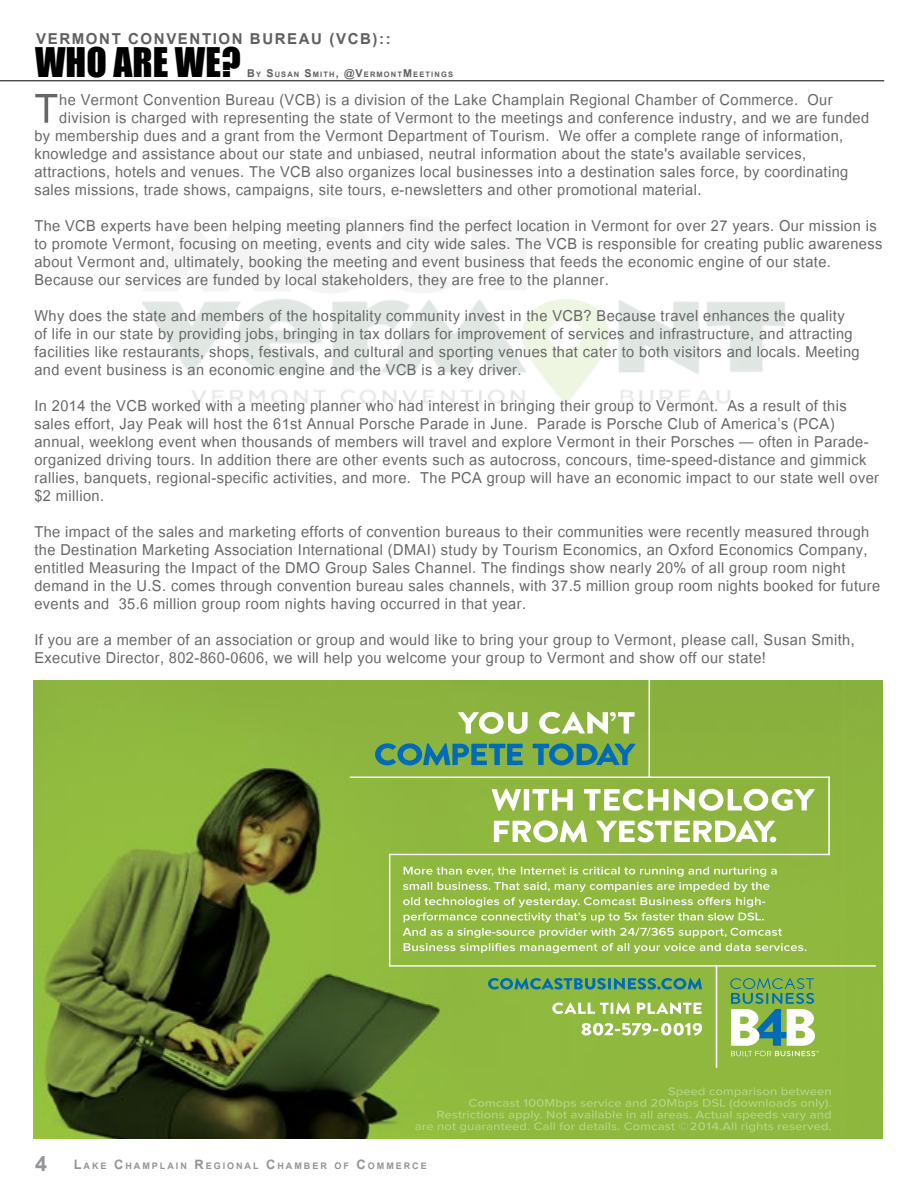
<style>
.page{position:relative;width:918px;height:1188px;background:#fff}
.page>*{position:absolute;margin:0;border:0;box-sizing:border-box;transform-origin:0 0}
.t1{font:56.1px "Utsaah";color:#656669}
.t2{font:37.5px "Impact";color:#000}
.t3{font:21px/18px "Utsaah";letter-spacing:.02em;color:#656669}
.t4{font:700 21px "Utsaah";letter-spacing:.075em;color:#5f6062}
.t5{font:700 12.6px "Utsaah";color:#939598}
.t6{font:700 10.5px "Utsaah";color:#5f6062}
.s1{font-style:inherit}
.s2{font-size:15px}
.s3{font-size:30px}
.s4{font-size:18px}
</style>
<div class="page">
<hr style="left:0;top:81px;width:884px;height:1px;background:#000">
<img style="left:142px;top:219px;width:643px;height:185px">
<div style="left:844px;top:681px;width:39px;height:457px;background:#8eb73e"></div>
<img style="left:33px;top:681px;width:811px;height:457px">
<svg style="left:403px;top:867px;width:404px;height:86px"></svg>
<svg style="left:494px;top:820px;width:282px;height:22px"></svg>
<svg style="left:492px;top:789px;width:323px;height:22px"></svg>
<svg style="left:375px;top:743px;width:261px;height:22px"></svg>
<svg style="left:458px;top:712px;width:177px;height:22px"></svg>
<hr style="left:649px;top:681px;width:1px;height:96px;background:#fff">
<hr style="left:828px;top:777px;width:2px;height:78px;background:#fff">
<hr style="left:389px;top:854px;width:1px;height:112px;background:#fff">
<hr style="left:389px;top:854px;width:441px;height:1px;background:#fff">
<hr style="left:350px;top:777px;width:480px;height:1px;background:#fff">
<svg style="left:415px;top:1087px;width:416px;height:45px"></svg>
<hr style="left:389px;top:965px;width:487px;height:2px;background:#fff">
<svg style="left:581px;top:1023px;width:121px;height:13px"></svg>
<svg style="left:552px;top:1002px;width:150px;height:12px"></svg>
<svg style="left:488px;top:978px;width:214px;height:12px"></svg>
<svg style="left:730px;top:978px;width:89px;height:78px"></svg>
<hr style="left:716px;top:965px;width:1px;height:103px;background:#fff">
<p class="t4" style="left:36px;top:27px;width:356px">VERMONT CONVENTION BUREAU (VCB)<span class="s1">::</span></p>
<h2 class="t2" style="left:35px;top:33px;width:207px">WHO ARE WE?</h2>
<p class="t6" style="left:247px;top:69px;width:124px"><span class="s2">B</span>y <span class="s2">S</span>usan <span class="s2">S</span>mith<span class="s2">, @V</span>ermont</p>
<p class="t6" style="left:403px;top:69px;width:17px"><span class="s2">M</span>eeting</p>
<p class="t6" style="left:448px;top:69px;width:7px">s</p>
<h1 class="t1" style="left:34px;top:78px;width:25px">T</h1>
<p class="t3" style="left:59px;top:91px;width:775px">he Vermont Convention Bureau (VCB) is a division of the Lake Champlain Regional Chamber of Commerce. Our</p>
<p class="t3" style="left:59px;top:109px;width:811px">division is charged with representing the state of Vermont to the meetings and conference industry, and we are funded</p>
<p class="t3" style="left:34px;top:127px;width:810px">by membership dues and a grant from the Vermont Department of Tourism. We offer a complete range of information,</p>
<p class="t3" style="left:34px;top:145px;width:773px">knowledge and assistance about our state and unbiased, neutral information about the state's available services,</p>
<p class="t3" style="left:34px;top:163px;width:815px">attractions, hotels and venues. The VCB also organizes local businesses into a destination sales force, by coordinating</p>
<p class="t3" style="left:34px;top:181px;width:669px">sales missions, trade shows, campaigns, site tours, e-newsletters and other promotional material.</p>
<p class="t3" style="left:34px;top:217px;width:849px">The VCB experts have been helping meeting planners find the perfect location in Vermont for over 27 years. Our mission is to promote Vermont, focusing on meeting, events and city wide sales. The VCB is responsible for creating public awareness about Vermont and, ultimately, booking the meeting and event business that feeds the economic engine of our state.<br>Because our services are funded by local stakeholders, they are free to the planner.</p>
<p class="t3" style="left:34px;top:307px;width:827px">Why does the state and members of the hospitality community invest in the VCB? Because travel enhances the quality of life in our state by providing jobs, bringing in tax dollars for improvement of services and infrastructure, and attracting facilities like restaurants, shops, festivals, and cultural and sporting venues that cater to both visitors and locals. Meeting and event business is an economic engine and the VCB is a key driver.</p>
<p class="t3" style="left:34px;top:397px;width:846px">In 2014 the VCB worked with a meeting planner who had interest in bringing their group to Vermont. As a result of this sales effort, Jay Peak will host the 61st Annual Porsche Parade in June. Parade is Porsche Club of America’s (PCA) annual, weeklong event when thousands of members will travel and explore Vermont in their Porsches — often in Parade&shy;organized driving tours. In addition there are other events such as autocross, concours, time-speed-distance and gimmick rallies, banquets, regional-specific activities, and more. The PCA group will have an economic impact to our state well over $2 million.</p>
<p class="t3" style="left:34px;top:523px;width:847px">The impact of the sales and marketing efforts of convention bureaus to their communities were recently measured through the Destination Marketing Association International (DMAI) study by Tourism Economics, an Oxford Economics Company, entitled Measuring the Impact of the DMO Group Sales Channel. The findings show nearly 20% of all group room night demand in the U.S. comes through convention bureau sales channels, with 37.5 million group room nights booked for future events and 35.6 million group room nights having occurred in that year.</p>
<p class="t3" style="left:34px;top:631px;width:822px">If you are a member of an association or group and would like to bring your group to Vermont, please call, Susan Smith,<br>Executive Director, 802-860-0606, we will help you welcome your group to Vermont and show off our state!</p>
<p class="t5" style="left:35px;top:1159px;width:58px"><span class="s3">4</span> <span class="s4">L</span>ake</p>
<p class="t5" style="left:114px;top:1159px;width:20px"><span class="s4">C</span>hamplain</p>
<p class="t5" style="left:194px;top:1159px;width:20px"><span class="s4">R</span>egional</p>
<p class="t5" style="left:266px;top:1159px;width:21px"><span class="s4">C</span>hamber</p>
<p class="t5" style="left:335px;top:1159px;width:43px">of <span class="s4">C</span>ommerce</p>
</div>
